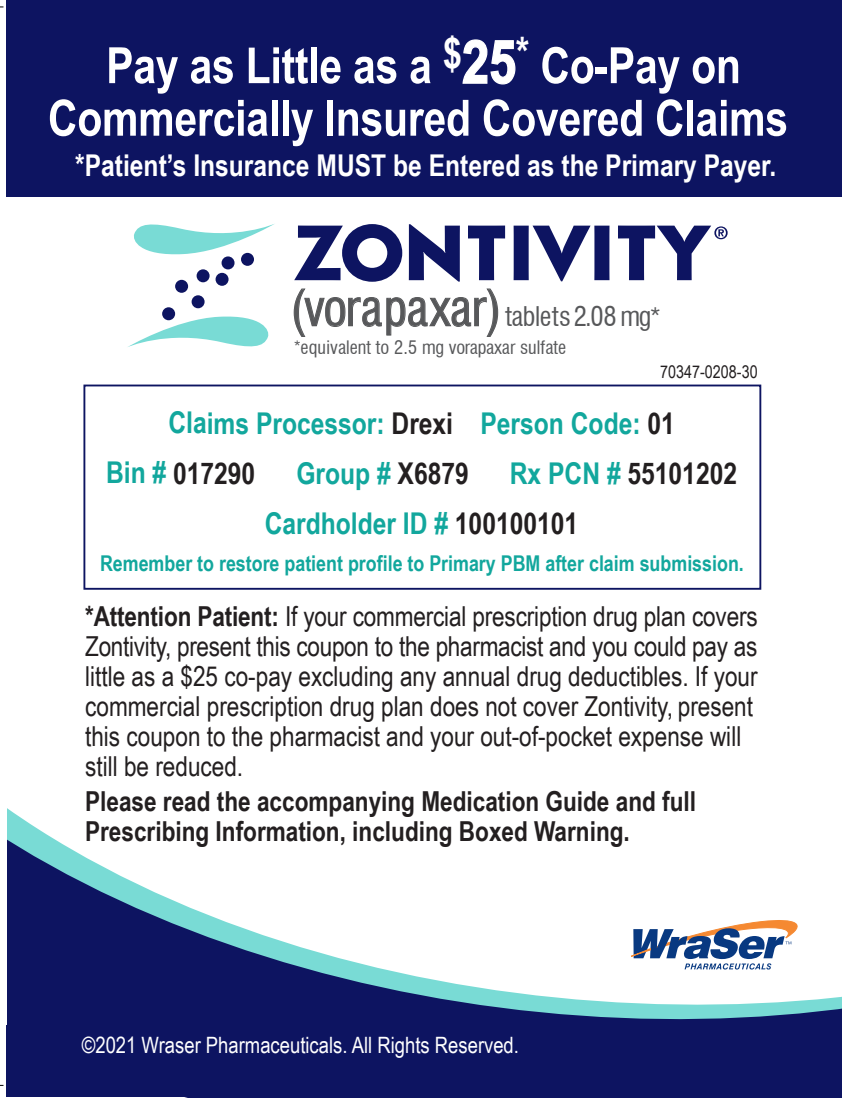
<style>
.page{position:relative;width:843px;height:1099px;background:#fff}
.page>*{position:absolute;margin:0;border:0;box-sizing:border-box;transform-origin:0 0}
.t1{font:700 50px/52.5px "Arial Narrow";letter-spacing:-.005em;color:#fff;text-align:center}
.t2{font:700 30px/49.8px "Arial Narrow";color:#12a79d}
.t3{font:700 30px "Arial Narrow";color:#fff}
.t4{font:27.5px/30px "Arial Narrow";color:#231f20}
.t5{font:700 27.5px/30px "Arial Narrow";color:#231f20}
.t6{font:condensed 26.5px "Swiss 721 BT";letter-spacing:-.015em;color:#57585a}
.t7{font:22.5px "Arial Narrow";color:#fff}
.t8{font:700 21.75px "Arial Narrow";color:#12a79d}
.t9{font:condensed 18.25px "Swiss 721 BT";color:#57585a}
.t10{font:17.5px "Arial Narrow";color:#231f20}
.s1{font-size:60px}
.s2{font-size:48.75px}
.s3{font-size:22.5px}
.s4{color:#231f20}
.s5{font-weight:700}
</style>
<div class="page">
<div style="left:7px;top:0;width:834px;height:197px;background:#0d1461"></div>
<svg style="left:462px;top:39px;width:54px;height:46px"></svg>
<svg style="left:8px;top:809px;width:833px;height:287px"></svg>
<div style="left:7px;top:1025px;width:833px;height:71px;background:#0d1461"></div>
<div style="left:83px;top:384px;width:678px;height:205px;border:2px solid #0d1461"></div>
<svg style="left:621px;top:917px;width:176px;height:52px"></svg>
<svg style="left:128px;top:314px;width:141px;height:33px"></svg>
<svg style="left:134px;top:224px;width:140px;height:31px"></svg>
<div style="left:162px;top:307px;width:13px;height:13px;background:#0d1461;border-radius:50%"></div>
<div style="left:175px;top:280px;width:13px;height:13px;background:#0d1461;border-radius:50%"></div>
<div style="left:191px;top:295px;width:13px;height:13px;background:#0d1461;border-radius:50%"></div>
<div style="left:196px;top:269px;width:13px;height:13px;background:#0d1461;border-radius:50%"></div>
<div style="left:215px;top:273px;width:13px;height:13px;background:#0d1461;border-radius:50%"></div>
<div style="left:221px;top:256px;width:13px;height:13px;background:#0d1461;border-radius:50%"></div>
<div style="left:241px;top:253px;width:13px;height:13px;background:#0d1461;border-radius:50%"></div>
<svg style="left:294px;top:224px;width:108px;height:58px"></svg>
<svg style="left:408px;top:224px;width:51px;height:57px"></svg>
<svg style="left:468px;top:225px;width:37px;height:55px"></svg>
<svg style="left:513px;top:225px;width:96px;height:56px"></svg>
<svg style="left:618px;top:225px;width:109px;height:55px"></svg>
<svg style="left:293px;top:288px;width:205px;height:49px"></svg>
<h1 class="t1" style="left:48px;top:39px;width:741px">Pay as Little as a <sup>$</sup><span class="s1">25</span><sup>*</sup> Co-Pay on<br>Commercially Insured Covered Claims</h1>
<p class="t3" style="left:75px;top:147px;width:702px">*Patient’s Insurance MUST be Entered as the Primary Payer.</p>
<p class="t6" style="left:290px;top:300px;width:372px"><span class="s2">(vorapaxar)</span> tablets 2.08 mg<span class="s3">*</span></p>
<p class="t9" style="left:294px;top:336px;width:274px"><sup>*</sup>equivalent to 2.5 mg vorapaxar sulfate</p>
<p class="t10" style="left:660px;top:361px;width:99px">70347-0208-30</p>
<p class="t2" style="left:106px;top:398px;width:570px;text-indent:62px">Claims Processor: <span class="s4">Drexi</span> Person Code: <span class="s4">01<br></span>Bin # <span class="s4">017290</span></p>
<p class="t2" style="left:296px;top:448px;width:174px">Group # <span class="s4">X6879</span></p>
<p class="t2" style="left:265px;top:448px;width:473px;text-indent:245px">Rx PCN # <span class="s4">55101202<br></span>Cardholder ID # <span class="s4">100100101</span></p>
<p class="t8" style="left:100px;top:550px;width:645px">Remember to restore patient profile to Primary PBM after claim submission.</p>
<p class="t4" style="left:85px;top:601px;width:673px"><span class="s5">*Attention Patient:</span> If your commercial prescription drug plan covers Zontivity, present this coupon to the pharmacist and you could pay as little as a $25 co-pay excluding any annual drug deductibles. If your commercial prescription drug plan does not cover Zontivity, present this coupon to the pharmacist and your out-of-pocket expense will still be reduced.</p>
<p class="t5" style="left:85px;top:786px;width:612px">Please read the accompanying Medication Guide and full<br>Prescribing Information, including Boxed Warning.</p>
<p class="t7" style="left:82px;top:1032px;width:438px">©2021 Wraser Pharmaceuticals. All Rights Reserved.</p>
</div>
